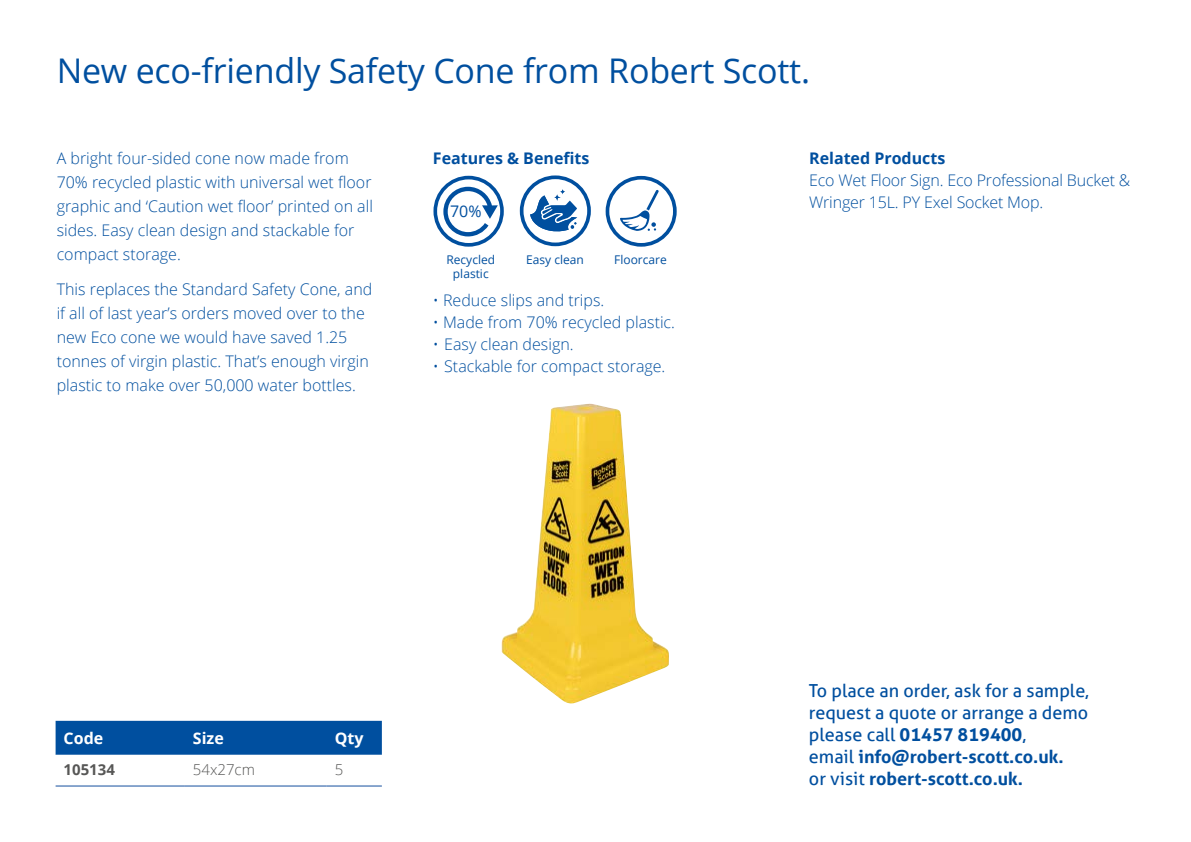
<style>
.page{position:relative;width:1191px;height:842px;background:#fff}
.page>*{position:absolute;margin:0;border:0;box-sizing:border-box;transform-origin:0 0}
.t1{font:34px "Open Sans";letter-spacing:-.005em;color:#004f9f}
.t2{font:18px/22px "Aller";color:#004f9f}
.t3{font:300 16px/24px "Open Sans";color:#004f9f}
.t4{font:700 16px "Open Sans";color:#004f9f}
.t5{font:700 16px "Open Sans";color:#fff}
.t6{font:16px "Open Sans";color:#004f9f}
.t7{font:300 15px "Open Sans";color:#575756}
.t8{font:700 15px "Open Sans";color:#575756}
.t9{font:12px/14px "Open Sans";color:#004f9f;text-align:center}
.s1{font-weight:700}
</style>
<div class="page">
<svg style="left:56px;top:721px;width:326px;height:65px"></svg>
<hr style="left:56px;top:786px;width:129px;height:1px;background:#154f9e">
<hr style="left:185px;top:786px;width:142px;height:1px;background:#154f9e">
<hr style="left:327px;top:786px;width:55px;height:1px;background:#154f9e">
<svg style="left:433px;top:176px;width:71px;height:71px"></svg>
<img style="left:501px;top:404px;width:168px;height:300px">
<svg style="left:520px;top:175px;width:71px;height:71px"></svg>
<svg style="left:605px;top:176px;width:71px;height:71px"></svg>
<h1 class="t1" style="left:57px;top:47px;width:755px">New eco-friendly Safety Cone from Robert Scott.</h1>
<p class="t3" style="left:57px;top:146px;width:318px">A bright four-sided cone now made from 70% recycled plastic with universal wet floor graphic and ‘Caution wet floor’ printed on all sides. Easy clean design and stackable for compact storage.</p>
<p class="t3" style="left:57px;top:277px;width:317px">This replaces the Standard Safety Cone, and if all of last year’s orders moved over to the new Eco cone we would have saved 1.25 tonnes of virgin plastic. That’s enough virgin plastic to make over 50,000 water bottles.</p>
<p class="t4" style="left:433px;top:147px;width:158px">Features &amp; Benefits</p>
<p class="t6" style="left:450px;top:200px;width:33px">70%</p>
<p class="t9" style="left:446px;top:253px;width:50px">Recycled plastic</p>
<p class="t9" style="left:526px;top:253px;width:59px">Easy clean</p>
<p class="t9" style="left:614px;top:253px;width:54px">Floorcare</p>
<p class="t3" style="left:433px;top:288px;width:173px">• Reduce slips and trips.</p>
<p class="t3" style="left:433px;top:310px;width:244px">• Made from 70% recycled plastic.</p>
<p class="t3" style="left:433px;top:332px;width:142px">• Easy clean design.</p>
<p class="t3" style="left:433px;top:354px;width:234px">• Stackable for compact storage.</p>
<p class="t5" style="left:64px;top:727px;width:41px">Code</p>
<p class="t5" style="left:193px;top:727px;width:32px">Size</p>
<p class="t5" style="left:335px;top:727px;width:30px">Qty</p>
<p class="t8" style="left:64px;top:759px;width:53px">105134</p>
<p class="t7" style="left:193px;top:759px;width:64px">54x27cm</p>
<p class="t7" style="left:335px;top:759px;width:10px">5</p>
<p class="t4" style="left:809px;top:147px;width:138px">Related Products</p>
<p class="t3" style="left:809px;top:169px;width:323px;line-height:22px">Eco Wet Floor Sign. Eco Professional Bucket &amp;<br>Wringer 15L. PY Exel Socket Mop.</p>
<p class="t2" style="left:809px;top:679px;width:282px">To place an order, ask for a sample, request a quote or arrange a demo please call <span class="s1">01457 819400</span>,<br>email <span class="s1">info@robert-scott.co.uk.<br></span>or visit <span class="s1">robert-scott.co.uk.</span></p>
</div>
